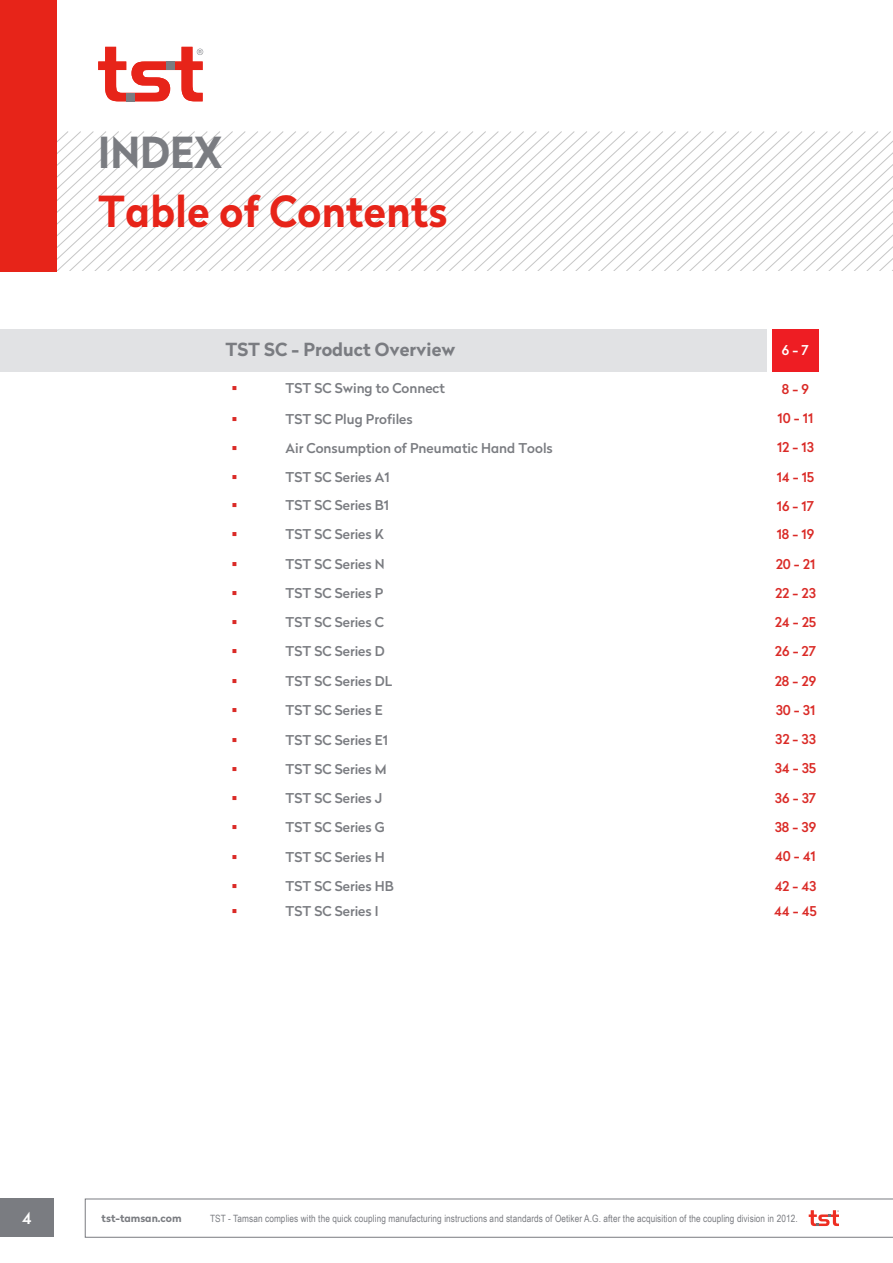
<style>
.page{position:relative;width:893px;height:1263px;background:#fff}
.page>*{position:absolute;margin:0;border:0;box-sizing:border-box;transform-origin:0 0}
.t1{font:700 42.6px "Radikal";letter-spacing:.01em;color:#e72419;scale:.95 1}
.t2{font:700 42.6px "Radikal";color:#7a7c81;scale:.95 1}
.t3{font:700 18px "Radikal";color:#7a7c81}
.t4{font:500 16.5px "Radikal";color:#fff}
.t5{font:500 13.5px "Radikal";color:#7a7c81}
.t6{font:500 13.5px/29.2px "Radikal";color:#da2a26;text-align:center}
.t7{font:13.5px "Wingdings";color:#da2a26}
.t8{font:500 13.5px "Radikal";color:#fff}
.t9{font:700 10.5px "Radikal";color:#7a7c81}
.t10{font:10.05px "Arial Narrow";letter-spacing:.01em;color:#7a7c81}
</style>
<div class="page">
<svg style="left:809px;top:1210px;width:30px;height:16px"></svg>
<div style="left:0;top:1198px;width:54px;height:39px;background:#7a7c81"></div>
<div style="left:0;top:329px;width:766px;height:42px;background:#e1e2e4"></div>
<div style="left:772px;top:329px;width:47px;height:42px;background:#ee1d23"></div>
<svg style="left:56px;top:132px;width:837px;height:139px"></svg>
<svg style="left:98px;top:47px;width:105px;height:54px"></svg>
<div style="left:0;top:0;width:56px;height:271px;background:#e72419"></div>
<h1 class="t2" style="left:98px;top:121px;width:132px">INDEX</h1>
<h1 class="t1" style="left:98px;top:180px;width:369px">Table of Contents</h1>
<h2 class="t3" style="left:226px;top:336px;width:231px">TST SC - Product Overview</h2>
<p class="t7" style="left:232px;top:381px;width:8px">▪</p>
<p class="t5" style="left:286px;top:378px;width:161px">TST SC Swing to Connect</p>
<p class="t7" style="left:232px;top:412px;width:8px">▪</p>
<p class="t5" style="left:286px;top:409px;width:129px">TST SC Plug Profiles</p>
<p class="t7" style="left:232px;top:441px;width:8px">▪</p>
<p class="t5" style="left:286px;top:438px;width:269px">Air Consumption of Pneumatic Hand Tools</p>
<p class="t7" style="left:232px;top:469px;width:8px">▪</p>
<p class="t5" style="left:286px;top:467px;width:106px">TST SC Series A1</p>
<p class="t7" style="left:232px;top:498px;width:8px">▪</p>
<p class="t5" style="left:286px;top:495px;width:105px">TST SC Series B1</p>
<p class="t7" style="left:232px;top:527px;width:8px">▪</p>
<p class="t5" style="left:286px;top:525px;width:100px">TST SC Series K</p>
<p class="t7" style="left:232px;top:557px;width:8px">▪</p>
<p class="t5" style="left:286px;top:554px;width:101px">TST SC Series N</p>
<p class="t7" style="left:232px;top:586px;width:8px">▪</p>
<p class="t5" style="left:286px;top:583px;width:99px">TST SC Series P</p>
<p class="t7" style="left:232px;top:615px;width:8px">▪</p>
<p class="t5" style="left:286px;top:613px;width:100px">TST SC Series C</p>
<p class="t7" style="left:232px;top:644px;width:8px">▪</p>
<p class="t5" style="left:286px;top:642px;width:101px">TST SC Series D</p>
<p class="t7" style="left:232px;top:673px;width:8px">▪</p>
<p class="t5" style="left:286px;top:671px;width:108px">TST SC Series DL</p>
<p class="t7" style="left:232px;top:703px;width:8px">▪</p>
<p class="t5" style="left:286px;top:700px;width:99px">TST SC Series E</p>
<p class="t7" style="left:232px;top:732px;width:8px">▪</p>
<p class="t5" style="left:286px;top:730px;width:104px">TST SC Series E1</p>
<p class="t7" style="left:232px;top:762px;width:8px">▪</p>
<p class="t5" style="left:286px;top:759px;width:103px">TST SC Series M</p>
<p class="t7" style="left:232px;top:791px;width:8px">▪</p>
<p class="t5" style="left:286px;top:788px;width:98px">TST SC Series J</p>
<p class="t7" style="left:232px;top:820px;width:8px">▪</p>
<p class="t5" style="left:286px;top:818px;width:101px">TST SC Series G</p>
<p class="t7" style="left:232px;top:849px;width:8px">▪</p>
<p class="t5" style="left:286px;top:847px;width:101px">TST SC Series H</p>
<p class="t7" style="left:232px;top:879px;width:8px">▪</p>
<p class="t5" style="left:286px;top:876px;width:110px">TST SC Series HB</p>
<p class="t8" style="left:782px;top:340px;width:28px">6 - 7</p>
<p class="t6" style="left:775px;top:374px;width:43px">8 - 9<br>10 - 11<br>12 - 13<br>14 - 15<br>16 - 17<br>18 - 19<br>20 - 21<br>22 - 23<br>24 - 25<br>26 - 27<br>28 - 29<br>30 - 31<br>32 - 33<br>34 - 35<br>36 - 37<br>38 - 39<br>40 - 41<br>42 - 43</p>
<p class="t7" style="left:232px;top:904px;width:8px">▪</p>
<p class="t5" style="left:286px;top:902px;width:95px">TST SC Series I</p>
<p class="t6" style="left:774px;top:896px;width:44px">44 - 45</p>
<p class="t4" style="left:22px;top:1206px;width:11px">4</p>
<p class="t9" style="left:102px;top:1210px;width:82px">tst-tamsan.com</p>
<p class="t10" style="left:210px;top:1212px;width:589px">TST - Tamsan complies with the quick coupling manufacturing instructions and standards of Oetiker A.G. after the acquisition of the coupling division in 2012.</p>
</div>
